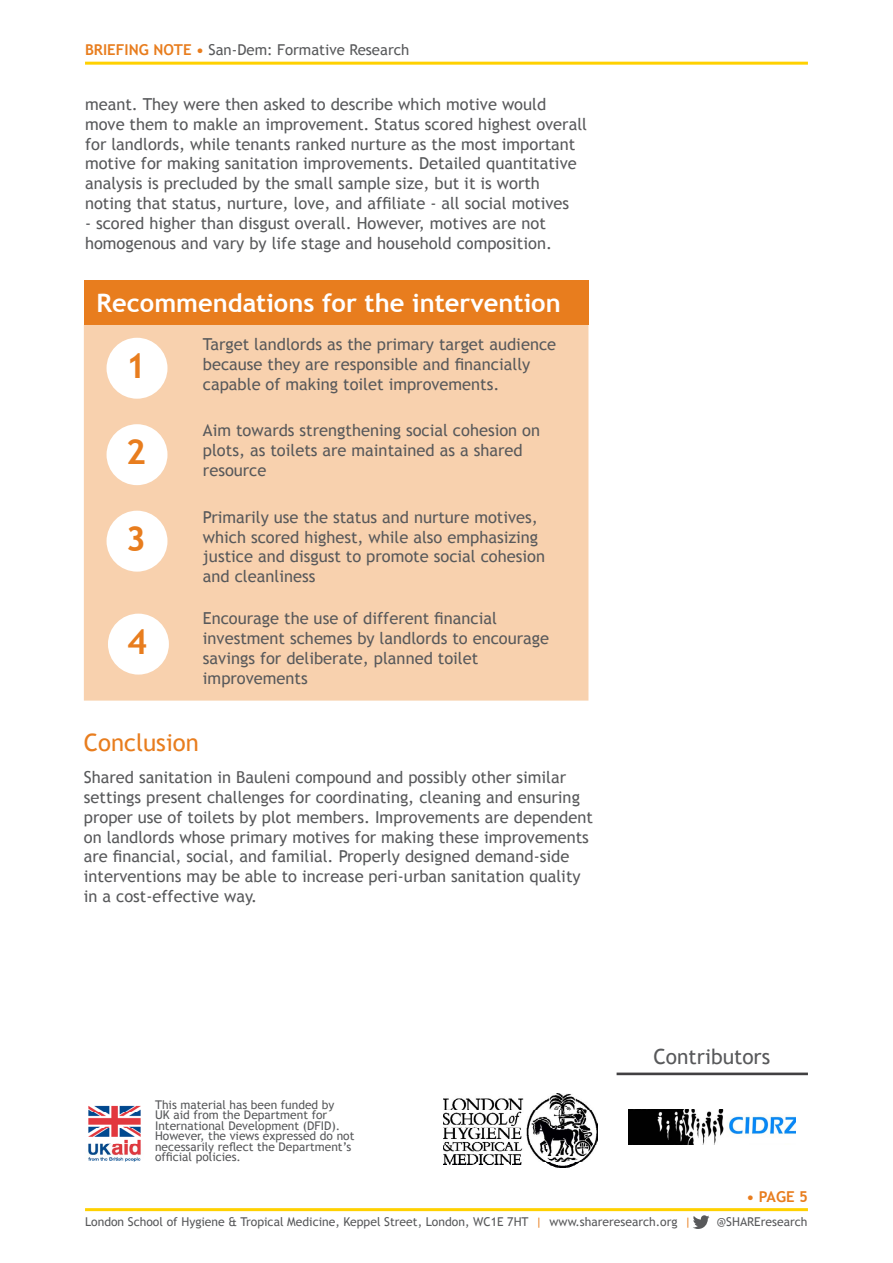
<style>
.page{position:relative;width:893px;height:1263px;background:#fff}
.page>*{position:absolute;margin:0;border:0;box-sizing:border-box;transform-origin:0 0}
.t1{font:700 34.5px "Trebuchet MS";color:#e87d1e}
.t2{font:700 25.5px "Trebuchet MS";color:#fff}
.t3{font:24px "Trebuchet MS";color:#e87d1e}
.t4{font:21px "Trebuchet MS";color:#58595b}
.t5{font:16.5px/19.8px "Trebuchet MS";color:#58595b}
.t6{font:15px "Trebuchet MS";color:#58595b}
.t7{font:700 15px "Trebuchet MS";color:#e87d1e}
.t8{font:12.15px "Trebuchet MS";color:#58595b}
.t9{font:12px/10.5px "Trebuchet MS";color:#58595b}
.s1{font-weight:700;color:#e87d1e}
.s2{color:#e87d1e}
</style>
<div class="page">
<hr style="left:85px;top:62px;width:723px;height:3px;background:#ffd100">
<svg style="left:693px;top:1215px;width:16px;height:14px"></svg>
<hr style="left:85px;top:1208px;width:723px;height:3px;background:#ffd100">
<img style="left:88px;top:1105px;width:53px;height:57px">
<hr style="left:617px;top:1072px;width:191px;height:3px;background:#414042">
<img style="left:629px;top:1110px;width:167px;height:34px">
<img style="left:443px;top:1093px;width:154px;height:74px">
<div style="left:84px;top:281px;width:504px;height:44px;background:#e87d1e"></div>
<div style="left:84px;top:325px;width:504px;height:376px;background:#f8d1ae"></div>
<div style="left:107px;top:338px;width:60px;height:61px;background:#fff;border-radius:50%"></div>
<div style="left:107px;top:424px;width:60px;height:61px;background:#fff;border-radius:50%"></div>
<div style="left:107px;top:511px;width:60px;height:61px;background:#fff;border-radius:50%"></div>
<div style="left:108px;top:614px;width:61px;height:61px;background:#fff;border-radius:50%"></div>
<p class="t6" style="left:85px;top:41px;width:326px"><span class="s1">BRIEFING NOTE •</span> San-Dem: Formative Research</p>
<p class="t5" style="left:85px;top:94px;width:504px">meant. They were then asked to describe which motive would move them to makle an improvement. Status scored highest overall for landlords, while tenants ranked nurture as the most important motive for making sanitation improvements. Detailed quantitative analysis is precluded by the small sample size, but it is worth noting that status, nurture, love, and affiliate - all social motives</p>
<p class="t5" style="left:85px;top:213px;width:468px">- scored higher than disgust overall. However, motives are not homogenous and vary by life stage and household composition.</p>
<h2 class="t2" style="left:97px;top:287px;width:466px">Recommendations for the intervention</h2>
<h1 class="t1" style="left:126px;top:344px;width:22px">1</h1>
<h1 class="t1" style="left:126px;top:431px;width:22px">2</h1>
<h1 class="t1" style="left:126px;top:517px;width:22px">3</h1>
<h1 class="t1" style="left:127px;top:620px;width:22px">4</h1>
<p class="t5" style="left:203px;top:334px;width:355px">Target landlords as the primary target audience because they are responsible and financially capable of making toilet improvements.</p>
<p class="t5" style="left:203px;top:421px;width:339px">Aim towards strengthening social cohesion on plots, as toilets are maintained as a shared resource</p>
<p class="t5" style="left:203px;top:507px;width:344px">Primarily use the status and nurture motives, which scored highest, while also emphasizing justice and disgust to promote social cohesion and cleanliness</p>
<p class="t5" style="left:203px;top:609px;width:348px">Encourage the use of different financial investment schemes by landlords to encourage savings for deliberate, planned toilet improvements</p>
<h3 class="t3" style="left:84px;top:728px;width:116px">Conclusion</h3>
<p class="t5" style="left:84px;top:767px;width:511px">Shared sanitation in Bauleni compound and possibly other similar settings present challenges for coordinating, cleaning and ensuring proper use of toilets by plot members. Improvements are dependent on landlords whose primary motives for making these improvements are financial, social, and familial. Properly designed demand-side interventions may be able to increase peri-urban sanitation quality in a cost-effective way.</p>
<p class="t9" style="left:155px;top:1099px;width:201px">This material has been funded by<br>UK aid from the Department for<br>International Development (DFID).<br>However, the views expressed do not necessarily reflect the Department’s official policies.</p>
<p class="t4" style="left:653px;top:1044px;width:118px">Contributors</p>
<p class="t7" style="left:746px;top:1187px;width:63px">• PAGE 5</p>
<p class="t8" style="left:85px;top:1214px;width:608px">London School of Hygiene &amp; Tropical Medicine, Keppel Street, London, WC1E 7HT <span class="s2">|</span> www.shareresearch.org <span class="s2">|</span></p>
<p class="t8" style="left:717px;top:1214px;width:92px">@SHAREresearch</p>
</div>
